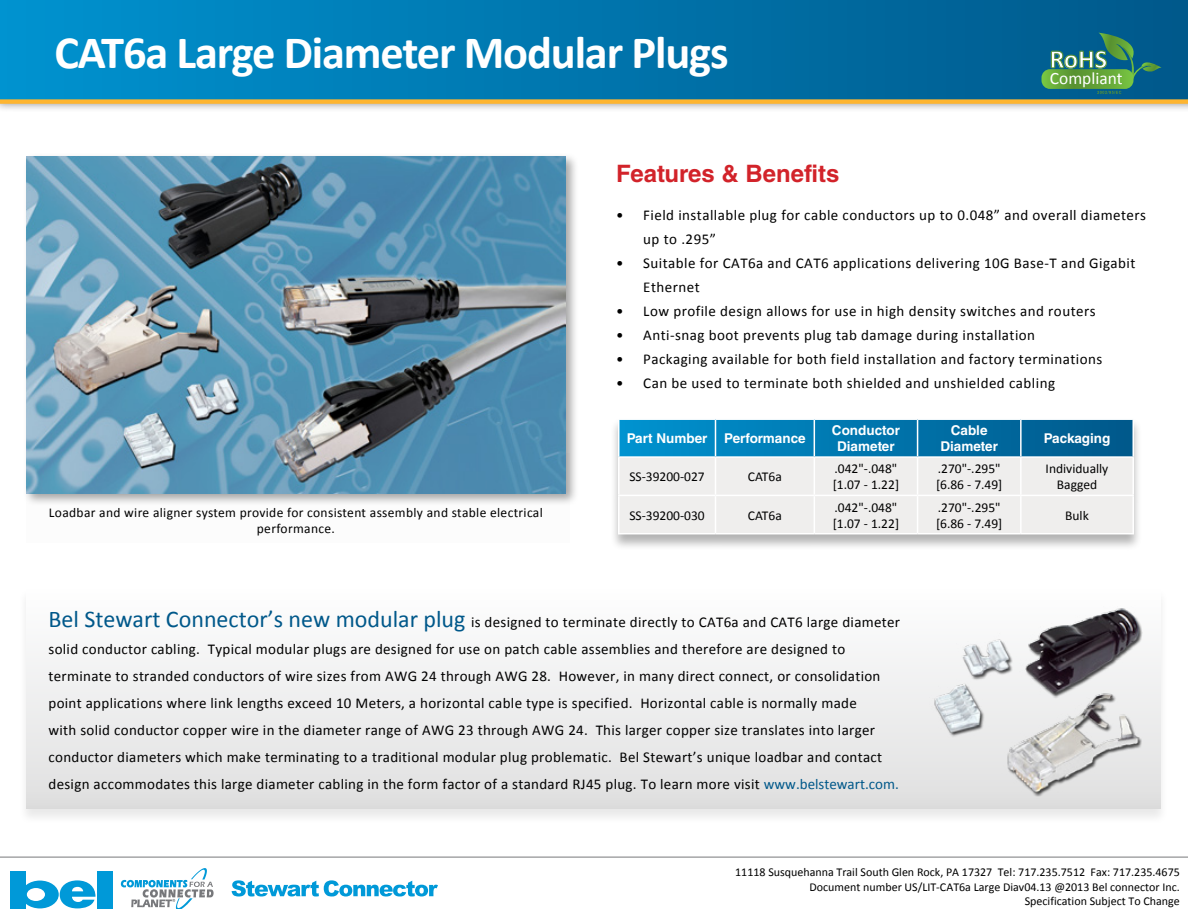
<style>
.page{position:relative;width:1188px;height:918px;background:#fff}
.page>*{position:absolute;margin:0;border:0;box-sizing:border-box;transform-origin:0 0}
.t1{font:700 46.5px "Calibri";letter-spacing:-.025em;color:#fff}
.t2{font:700 26.25px "Calibri";color:#fff}
.t3{font:700 24px "Helvetica LT Std";color:#d2232a}
.t4{font:17.4px "Calibri";color:#fff}
.t5{font:15px/27px "Calibri";letter-spacing:.02em;color:#000}
.t6{font:13.5px/16.2px "Calibri";letter-spacing:.01em;color:#000}
.t7{font:700 13.5px/16.2px "Helvetica LT Std";color:#fff;text-align:center}
.t8{font:12px/14.4px "Calibri";color:#000;text-align:right}
.s1{font-size:24px;color:#00588a}
.s2{color:#00588a}
</style>
<div class="page">
<div style="left:0;top:0;width:1188px;height:113px;background:#000;opacity:.4"></div>
<div style="left:0;top:0;width:1188px;height:99px;background:linear-gradient(to right,#0092cf,#00588a)"></div>
<div style="left:0;top:99px;width:1188px;height:5px;border:2px solid #feb530"></div>
<svg style="left:1042px;top:33px;width:120px;height:61px;background:#25776d"></svg>
<hr style="left:0;top:857px;width:1188px;height:1px;background:#77787b">
<div style="left:18px;top:588px;width:1151px;height:237px;background:#000;opacity:.6"></div>
<div style="left:27px;top:589px;width:1134px;height:220px;background:linear-gradient(to bottom,#fefeff,#dfdfe0)"></div>
<div style="left:23px;top:153px;width:556px;height:353px;background:#000;opacity:.35"></div>
<img style="left:26px;top:156px;width:540px;height:337px">
<div style="left:610px;top:418px;width:532px;height:133px;background:#000;opacity:.3"></div>
<svg style="left:620px;top:420px;width:512px;height:113px;background:#a0c6d8"></svg>
<hr style="left:618px;top:418px;width:98px;height:2px;background:#fff">
<hr style="left:618px;top:420px;width:2px;height:36px;background:#fff">
<hr style="left:716px;top:418px;width:98px;height:2px;background:#fff">
<hr style="left:715px;top:420px;width:1px;height:36px;background:#fff">
<hr style="left:814px;top:418px;width:104px;height:2px;background:#fff">
<hr style="left:814px;top:420px;width:1px;height:36px;background:#fff">
<hr style="left:918px;top:418px;width:103px;height:2px;background:#fff">
<hr style="left:917px;top:420px;width:1px;height:36px;background:#fff">
<hr style="left:1021px;top:418px;width:113px;height:2px;background:#fff">
<hr style="left:1020px;top:420px;width:2px;height:36px;background:#fff">
<hr style="left:1132px;top:420px;width:2px;height:36px;background:#fff">
<hr style="left:618px;top:458px;width:2px;height:37px;background:#fff">
<hr style="left:618px;top:496px;width:2px;height:37px;background:#fff">
<hr style="left:618px;top:456px;width:98px;height:2px;background:#fff">
<hr style="left:716px;top:456px;width:98px;height:2px;background:#fff">
<hr style="left:814px;top:456px;width:104px;height:2px;background:#fff">
<hr style="left:918px;top:456px;width:103px;height:2px;background:#fff">
<hr style="left:1021px;top:456px;width:113px;height:2px;background:#fff">
<hr style="left:715px;top:458px;width:1px;height:37px;background:#fff">
<hr style="left:814px;top:458px;width:1px;height:37px;background:#fff">
<hr style="left:917px;top:458px;width:1px;height:37px;background:#fff">
<hr style="left:1020px;top:458px;width:2px;height:37px;background:#fff">
<hr style="left:1132px;top:458px;width:2px;height:37px;background:#fff">
<hr style="left:715px;top:496px;width:1px;height:37px;background:#fff">
<hr style="left:814px;top:496px;width:1px;height:37px;background:#fff">
<hr style="left:917px;top:496px;width:1px;height:37px;background:#fff">
<hr style="left:1020px;top:496px;width:2px;height:37px;background:#fff">
<hr style="left:1132px;top:496px;width:2px;height:37px;background:#fff">
<hr style="left:618px;top:495px;width:98px;height:1px;background:#fff">
<hr style="left:716px;top:495px;width:98px;height:1px;background:#fff">
<hr style="left:814px;top:495px;width:104px;height:1px;background:#fff">
<hr style="left:918px;top:495px;width:103px;height:1px;background:#fff">
<hr style="left:1021px;top:495px;width:113px;height:1px;background:#fff">
<hr style="left:618px;top:533px;width:98px;height:1px;background:#fff">
<hr style="left:716px;top:533px;width:98px;height:1px;background:#fff">
<hr style="left:814px;top:533px;width:104px;height:1px;background:#fff">
<hr style="left:918px;top:533px;width:103px;height:1px;background:#fff">
<hr style="left:1021px;top:533px;width:113px;height:1px;background:#fff">
<div style="left:10px;top:871px;width:16px;height:37px;background:#0099d8"></div>
<svg style="left:26px;top:880px;width:70px;height:28px"></svg>
<div style="left:97px;top:871px;width:16px;height:38px;background:#0099d8"></div>
<svg style="left:121px;top:868px;width:93px;height:41px"></svg>
<svg style="left:232px;top:880px;width:206px;height:16px"></svg>
<img style="left:929px;top:605px;width:214px;height:194px">
<h1 class="t1" style="left:54px;top:23px;width:676px">CAT6a Large Diameter Modular Plugs</h1>
<h2 class="t2" style="left:1050px;top:43px;width:59px">RoHS</h2>
<p class="t4" style="left:1050px;top:68px;width:74px">Compliant</p>
<p class="t6" style="left:49px;top:503px;width:495px;text-align:center">Loadbar and wire aligner system provide for consistent assembly and stable electrical performance.</p>
<h3 class="t3" style="left:616px;top:159px;width:225px">Features &amp; Benefits</h3>
<p class="t5" style="left:643px;top:202px;width:504px;line-height:24px;text-indent:-27px">• Field installable plug for cable conductors up to 0.048” and overall diameters up to .295”</p>
<p class="t5" style="left:643px;top:250px;width:494px;line-height:24px;text-indent:-27px">• Suitable for CAT6a and CAT6 applications delivering 10G Base-T and Gigabit<br>Ethernet</p>
<p class="t5" style="left:616px;top:297px;width:481px">• Low profile design allows for use in high density switches and routers</p>
<p class="t5" style="left:616px;top:321px;width:420px">• Anti-snag boot prevents plug tab damage during installation</p>
<p class="t5" style="left:616px;top:345px;width:487px">• Packaging available for both field installation and factory terminations</p>
<p class="t5" style="left:616px;top:369px;width:440px">• Can be used to terminate both shielded and unshielded cabling</p>
<p class="t7" style="left:627px;top:430px;width:181px">Part Number Performance</p>
<p class="t7" style="left:832px;top:422px;width:69px">Conductor<br>Diameter</p>
<p class="t7" style="left:940px;top:422px;width:59px">Cable<br>Diameter</p>
<p class="t7" style="left:1044px;top:430px;width:68px">Packaging</p>
<p class="t6" style="left:629px;top:468px;width:77px">SS-39200-027</p>
<p class="t6" style="left:748px;top:468px;width:35px">CAT6a</p>
<p class="t6" style="left:833px;top:460px;width:68px">.042"-.048" [1.07 - 1.22]</p>
<p class="t6" style="left:936px;top:460px;width:68px">.270"-.295" [6.86 - 7.49]</p>
<p class="t6" style="left:1046px;top:460px;width:64px;text-align:center">Individually<br>Bagged</p>
<p class="t6" style="left:629px;top:506px;width:77px">SS-39200-030</p>
<p class="t6" style="left:748px;top:506px;width:35px">CAT6a</p>
<p class="t6" style="left:833px;top:498px;width:68px">.042"-.048" [1.07 - 1.22]</p>
<p class="t6" style="left:936px;top:498px;width:68px">.270"-.295" [6.86 - 7.49]</p>
<p class="t6" style="left:1065px;top:506px;width:25px">Bulk</p>
<p class="t5" style="left:49px;top:607px;width:853px"><span class="s1">Bel Stewart Connector’s new modular plug</span> is designed to terminate directly to CAT6a and CAT6 large diameter solid conductor cabling. Typical modular plugs are designed for use on patch cable assemblies and therefore are designed to terminate to stranded conductors of wire sizes from AWG 24 through AWG 28. However, in many direct connect, or consolidation point applications where link lengths exceed 10 Meters, a horizontal cable type is specified. Horizontal cable is normally made<br>with solid conductor copper wire in the diameter range of AWG 23 through AWG 24. This larger copper size translates into larger conductor diameters which make terminating to a traditional modular plug problematic. Bel Stewart’s unique loadbar and contact design accommodates this large diameter cabling in the form factor of a standard RJ45 plug. To learn more visit <span class="s2">www.belstewart.com.</span></p>
<p class="t8" style="left:735px;top:865px;width:446px">11118 Susquehanna Trail South Glen Rock, PA 17327 Tel: 717.235.7512 Fax: 717.235.4675<br>Document number US/LIT-CAT6a Large Diav04.13 @2013 Bel connector Inc.<br>Specification Subject To Change</p>
</div>
